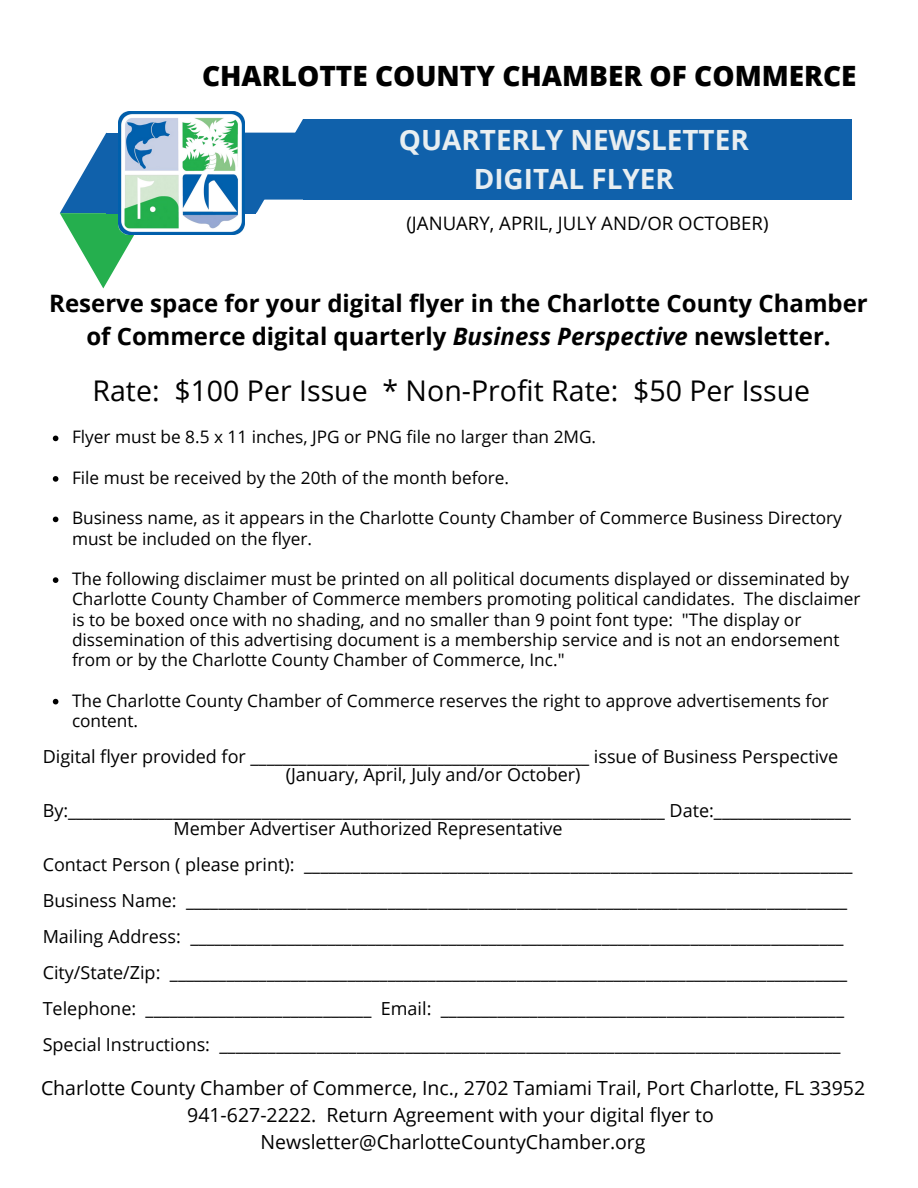
<style>
.page{position:relative;width:918px;height:1188px;background:#fff}
.page>*{position:absolute;margin:0;border:0;box-sizing:border-box;transform-origin:0 0}
.t1{font:28.5px "Open Sans";color:#000}
.t2{font:800 28.05px "Open Sans";color:#000}
.t3{font:700 27.9px "Open Sans";color:#e8eef1}
.t4{font:700 24px/32.7px "Open Sans";color:#000;text-align:center}
.t5{font:19.5px "Open Sans";color:#000}
.t6{font:18.6px "Open Sans";color:#000}
.t7{font:18px "Open Sans";color:#000}
.t8{font:17.25px/20.2px "Open Sans";color:#000}
.s1{font-style:italic}
</style>
<div class="page">
<div style="left:303px;top:119px;width:549px;height:81px;background:#1061ab"></div>
<svg style="left:60px;top:133px;width:93px;height:155px"></svg>
<svg style="left:244px;top:119px;width:59px;height:94px"></svg>
<div style="left:106px;top:133px;width:150px;height:81px;background:#1061ab"></div>
<img style="left:118px;top:111px;width:126px;height:123px">
<svg style="left:53px;top:436px;width:5px;height:5px"></svg>
<svg style="left:53px;top:476px;width:5px;height:6px"></svg>
<svg style="left:53px;top:517px;width:5px;height:5px"></svg>
<svg style="left:53px;top:577px;width:5px;height:6px"></svg>
<svg style="left:53px;top:699px;width:5px;height:5px"></svg>
<p class="t2" style="left:202px;top:56px;width:656px">CHARLOTTE COUNTY CHAMBER OF COMMERCE</p>
<p class="t3" style="left:399px;top:120px;width:351px">QUARTERLY NEWSLETTER</p>
<p class="t3" style="left:474px;top:159px;width:202px">DIGITAL FLYER</p>
<p class="t6" style="left:406px;top:210px;width:364px">(JANUARY, APRIL, JULY AND/OR OCTOBER)</p>
<p class="t4" style="left:49px;top:286px;width:820px">Reserve space for your digital flyer in the Charlotte County Chamber of Commerce digital quarterly <span class="s1">Business Perspective</span> newsletter.</p>
<p class="t1" style="left:93px;top:370px;width:719px">Rate: $100 Per Issue * Non-Profit Rate: $50 Per Issue</p>
<p class="t8" style="left:72px;top:427px;width:526px">Flyer must be 8.5 x 11 inches, JPG or PNG file no larger than 2MG.</p>
<p class="t8" style="left:72px;top:467px;width:439px">File must be received by the 20th of the month before.</p>
<p class="t8" style="left:72px;top:508px;width:771px">Business name, as it appears in the Charlotte County Chamber of Commerce Business Directory must be included on the flyer.</p>
<p class="t8" style="left:72px;top:568px;width:790px">The following disclaimer must be printed on all political documents displayed or disseminated by Charlotte County Chamber of Commerce members promoting political candidates. The disclaimer is to be boxed once with no shading, and no smaller than 9 point font type: "The display or dissemination of this advertising document is a membership service and is not an endorsement from or by the Charlotte County Chamber of Commerce, Inc."</p>
<p class="t8" style="left:72px;top:690px;width:758px">The Charlotte County Chamber of Commerce reserves the right to approve advertisements for content.</p>
<p class="t7" style="left:43px;top:743px;width:797px">Digital flyer provided for __________________________________________ issue of Business Perspective</p>
<p class="t7" style="left:286px;top:761px;width:296px">(January, April, July and/or October)</p>
<p class="t7" style="left:43px;top:797px;width:810px">By:__________________________________________________________________________ Date:_________________</p>
<p class="t7" style="left:174px;top:815px;width:391px">Member Advertiser Authorized Representative</p>
<p class="t7" style="left:43px;top:851px;width:811px">Contact Person ( please print): ____________________________________________________________________</p>
<p class="t7" style="left:43px;top:887px;width:806px">Business Name: __________________________________________________________________________________</p>
<p class="t7" style="left:43px;top:923px;width:802px">Mailing Address: _________________________________________________________________________________</p>
<p class="t7" style="left:43px;top:959px;width:806px">City/State/Zip: ____________________________________________________________________________________</p>
<p class="t7" style="left:43px;top:995px;width:803px">Telephone: ____________________________ Email: __________________________________________________</p>
<p class="t7" style="left:43px;top:1031px;width:799px">Special Instructions: _____________________________________________________________________________</p>
<p class="t5" style="left:41px;top:1074px;width:826px">Charlotte County Chamber of Commerce, Inc., 2702 Tamiami Trail, Port Charlotte, FL 33952</p>
<p class="t5" style="left:187px;top:1101px;width:528px">941-627-2222. Return Agreement with your digital flyer to</p>
<p class="t5" style="left:261px;top:1128px;width:386px">Newsletter@CharlotteCountyChamber.org</p>
</div>
